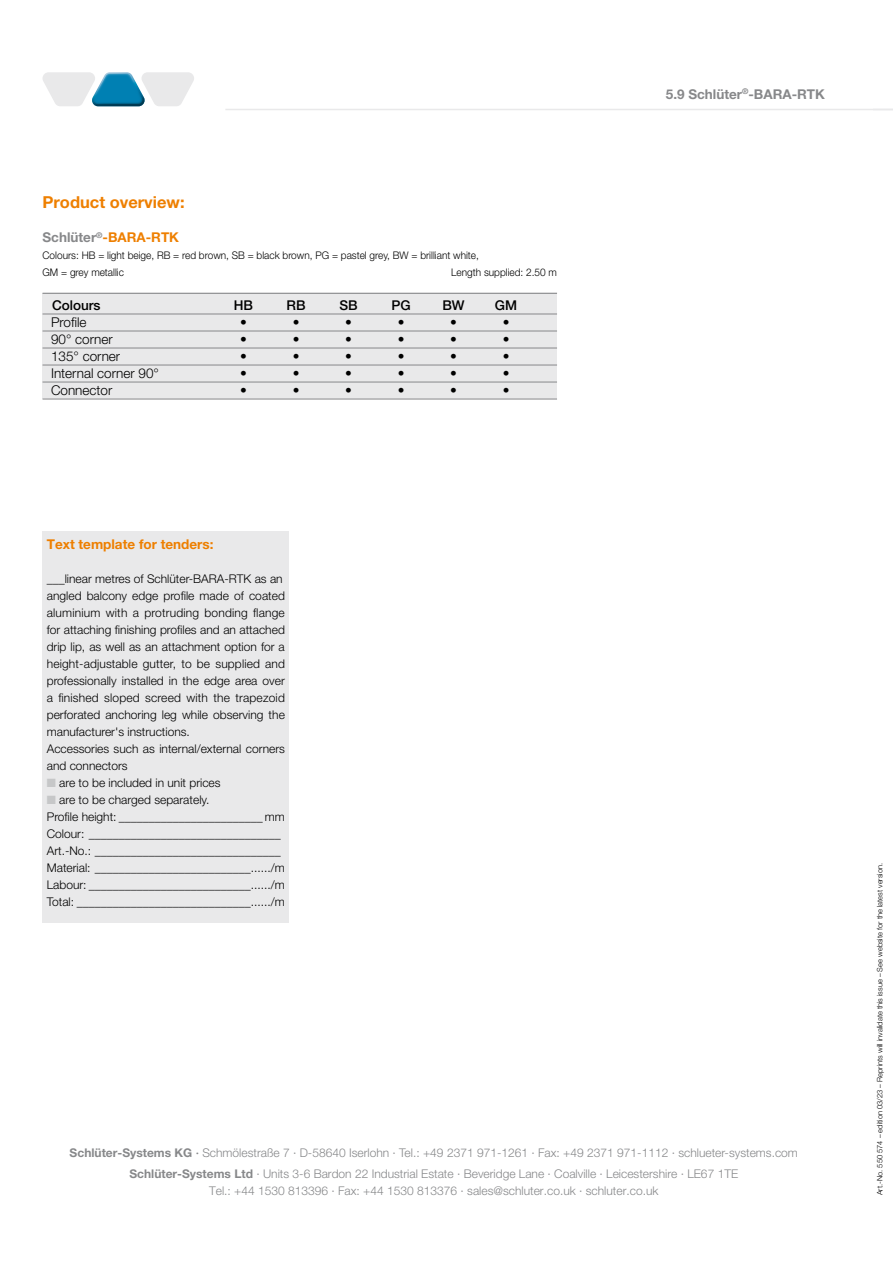
<style>
.page{position:relative;width:893px;height:1263px;background:#fff}
.page>*{position:absolute;margin:0;border:0;box-sizing:border-box;transform-origin:0 0}
.t1{font:700 16.5px "Helvetica Neue LT Pro";color:#ee7f00}
.t2{font:300 13.5px "Helvetica Neue LT Pro";color:#000}
.t3{font:700 13.5px "Helvetica Neue LT Pro";color:#ee7f00}
.t4{font:700 13.5px "Helvetica Neue LT Pro";color:#87888a}
.t5{font:500 13.5px "Helvetica Neue LT Pro";color:#000}
.t6{font:300 12px/17px "Helvetica Neue LT Pro";color:#000}
.t7{font:300 12px/21.3px "Helvetica Neue LT Pro";color:#87888a;text-align:center}
.t8{font:300 10.5px/17px "Helvetica Neue LT Pro";color:#000;scale:.96 1}
.t9{font:300 7.5px "Helvetica Neue LT Pro";color:#000}
.s1{color:#87888a}
.s2{color:#c6c7c8}
.s3{font-weight:700}
.s4{font-weight:500}
</style>
<div class="page">
<hr style="left:225px;top:109px;width:668px;height:1px;background:#e9e9ea">
<svg style="left:43px;top:72px;width:151px;height:34px"></svg>
<div style="left:43px;top:293px;width:514px;height:106px;background:#e9e9ea"></div>
<hr style="left:43px;top:293px;width:514px;height:1px;background:#87888a">
<hr style="left:43px;top:314px;width:514px;height:1px;background:#87888a">
<hr style="left:43px;top:331px;width:514px;height:1px;background:#87888a">
<hr style="left:43px;top:348px;width:514px;height:1px;background:#87888a">
<hr style="left:43px;top:365px;width:514px;height:1px;background:#87888a">
<hr style="left:43px;top:382px;width:514px;height:1px;background:#87888a">
<hr style="left:43px;top:399px;width:514px;height:1px;background:#87888a">
<div style="left:43px;top:531px;width:246px;height:392px;background:#e9e9ea"></div>
<h1 class="t1" style="left:43px;top:192px;width:144px">Product overview:</h1>
<p class="t3" style="left:43px;top:229px;width:138px"><span class="s1">Schlüter</span><sup>®</sup>-BARA-RTK</p>
<p class="t8" style="left:43px;top:247px;width:456px">Colours: HB = light beige, RB = red brown, SB = black brown, PG = pastel grey, BW = brilliant white,<br>GM = grey metallic</p>
<p class="t8" style="left:451px;top:264px;width:112px">Length supplied: 2.50 m</p>
<p class="t5" style="left:52px;top:298px;width:50px">Colours</p>
<p class="t5" style="left:234px;top:298px;width:21px">HB</p>
<p class="t5" style="left:287px;top:298px;width:21px">RB</p>
<p class="t5" style="left:339px;top:298px;width:20px">SB</p>
<p class="t5" style="left:391px;top:298px;width:21px">PG</p>
<p class="t5" style="left:442px;top:298px;width:24px">BW</p>
<p class="t5" style="left:495px;top:298px;width:24px">GM</p>
<p class="t2" style="left:51px;top:314px;width:37px">Profile</p>
<p class="t2" style="left:240px;top:314px;width:8px">•</p>
<p class="t2" style="left:293px;top:314px;width:8px">•</p>
<p class="t2" style="left:345px;top:314px;width:8px">•</p>
<p class="t2" style="left:398px;top:314px;width:8px">•</p>
<p class="t2" style="left:450px;top:314px;width:8px">•</p>
<p class="t2" style="left:503px;top:314px;width:8px">•</p>
<p class="t2" style="left:51px;top:331px;width:63px">90° corner</p>
<p class="t2" style="left:240px;top:331px;width:8px">•</p>
<p class="t2" style="left:293px;top:331px;width:8px">•</p>
<p class="t2" style="left:345px;top:331px;width:8px">•</p>
<p class="t2" style="left:398px;top:331px;width:8px">•</p>
<p class="t2" style="left:450px;top:331px;width:8px">•</p>
<p class="t2" style="left:503px;top:331px;width:8px">•</p>
<p class="t2" style="left:51px;top:348px;width:71px">135° corner</p>
<p class="t2" style="left:240px;top:348px;width:8px">•</p>
<p class="t2" style="left:293px;top:348px;width:8px">•</p>
<p class="t2" style="left:345px;top:348px;width:8px">•</p>
<p class="t2" style="left:398px;top:348px;width:8px">•</p>
<p class="t2" style="left:450px;top:348px;width:8px">•</p>
<p class="t2" style="left:503px;top:348px;width:8px">•</p>
<p class="t2" style="left:51px;top:365px;width:109px">Internal corner 90°</p>
<p class="t2" style="left:240px;top:365px;width:8px">•</p>
<p class="t2" style="left:293px;top:365px;width:8px">•</p>
<p class="t2" style="left:345px;top:365px;width:8px">•</p>
<p class="t2" style="left:398px;top:365px;width:8px">•</p>
<p class="t2" style="left:450px;top:365px;width:8px">•</p>
<p class="t2" style="left:503px;top:365px;width:8px">•</p>
<p class="t2" style="left:51px;top:382px;width:63px">Connector</p>
<p class="t2" style="left:240px;top:382px;width:8px">•</p>
<p class="t2" style="left:293px;top:382px;width:8px">•</p>
<p class="t2" style="left:345px;top:382px;width:8px">•</p>
<p class="t2" style="left:398px;top:382px;width:8px">•</p>
<p class="t2" style="left:450px;top:382px;width:8px">•</p>
<p class="t2" style="left:503px;top:382px;width:8px">•</p>
<p class="t4" style="left:666px;top:86px;width:161px">5.9 Schlüter<sup>®</sup>-BARA-RTK</p>
<p class="t3" style="left:47px;top:535px;width:168px">Text template for tenders:</p>
<p class="t6" style="left:47px;top:570px;width:240px">___linear metres of Schlüter-BARA-RTK as an angled balcony edge profile made of coated aluminium with a protruding bonding flange for attaching finishing profiles and an attached drip lip, as well as an attachment option for a height-adjustable gutter, to be supplied and professionally installed in the edge area over a finished sloped screed with the trapezoid perforated anchoring leg while observing the manufacturer's instructions.<br>Accessories such as internal/external corners and connectors</p>
<p class="t6" style="left:47px;top:774px;width:175px"><span class="s2">■</span> are to be included in unit prices</p>
<p class="t6" style="left:47px;top:791px;width:240px"><span class="s2">■</span> are to be charged separately.<br>Profile height: ________________________ mm Colour: ________________________________ Art.-No.: _______________________________ Material: __________________________....../m Labour: ___________________________....../m Total: _____________________________....../m</p>
<p class="t7" style="left:70px;top:1141px;width:730px"><span class="s3">Schlüter-Systems KG</span> <span class="s4">·</span> Schmölestraße 7 · D-58640 Iserlohn · Tel.: +49 2371 971-1261 · Fax: +49 2371 971-1112 · schlueter-systems.com<br><span class="s3">Schlüter-Systems Ltd</span> · Units 3-6 Bardon 22 Industrial Estate · Beveridge Lane · Coalville · Leicestershire · LE67 1TE</p>
<p class="t7" style="left:209px;top:1180px;width:451px">Tel.: +44 1530 813396 · Fax: +44 1530 813376 · sales@schluter.co.uk · schluter.co.uk</p>
<p class="t9" style="left:875px;top:1195px;width:334px;rotate:-90deg">Art.-No. 550 574 – edition 03/23 – Reprints will invalidate this issue – See website for the latest version.</p>
</div>
